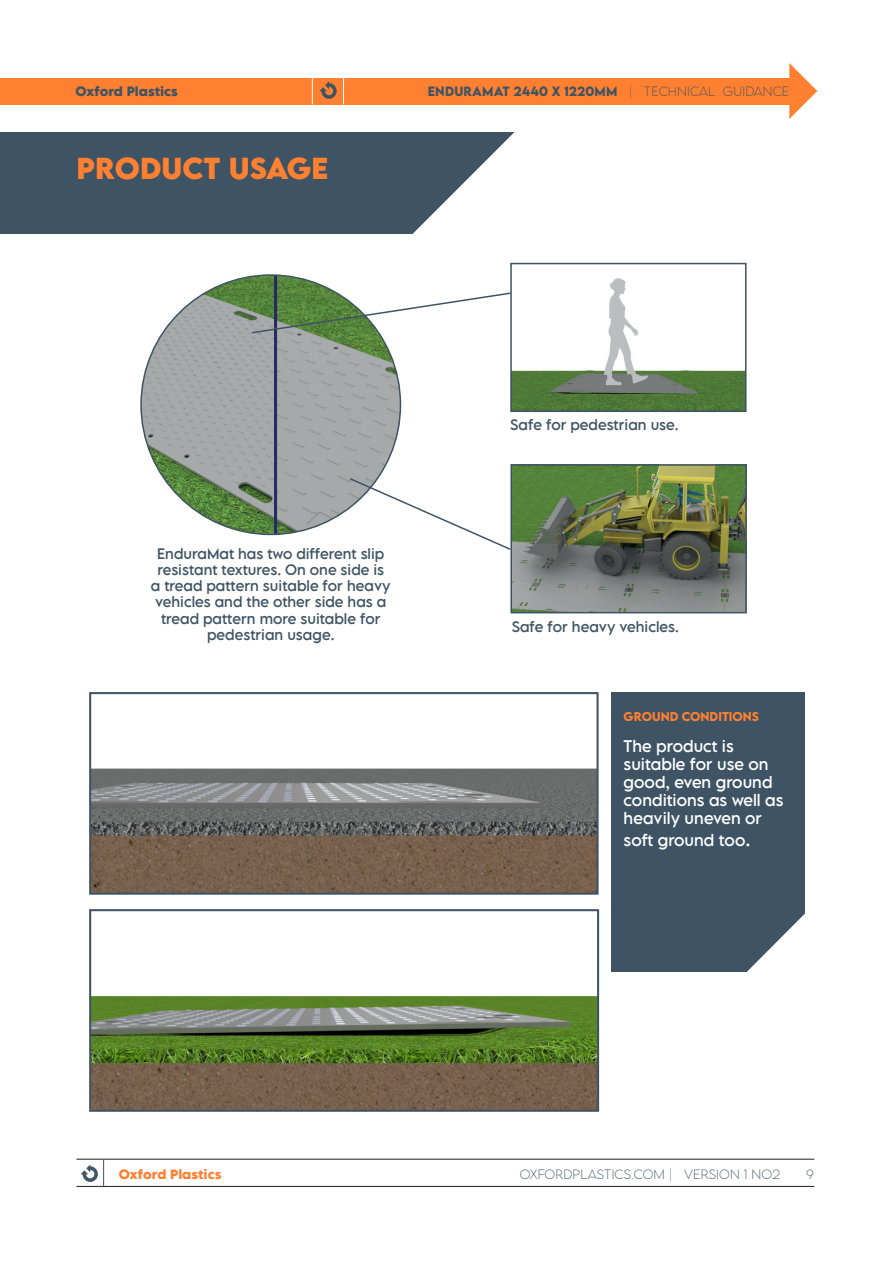
<style>
.page{position:relative;width:893px;height:1263px;background:#fff}
.page>*{position:absolute;margin:0;border:0;box-sizing:border-box;transform-origin:0 0}
.t1{font:700 27px "LEMONMILK Pro";color:#ff8030}
.t2{font:15px/18px "LEMONMILK Pro";color:#fff}
.t3{font:13.5px/16.2px "LEMONMILK Pro";color:#3e5364;text-align:center}
.t4{font:600 12px "LEMONMILK Pro";letter-spacing:.015em;color:#3e5364}
.t5{font:200 12px "LEMONMILK Pro";letter-spacing:.015em;color:#3e5364}
.t6{font:700 12px "LEMONMILK Pro";color:#3e5364}
.t7{font:700 12px "LEMONMILK Pro";color:#ff8030}
.t8{font:600 11.4px "LEMONMILK Pro";color:#ff8030}
.s1{font-weight:200}
.s2{font-size:18px}
</style>
<div class="page">
<div style="left:0;top:132px;width:653px;height:102px;background:#3e5364"></div>
<svg style="left:380px;top:132px;width:347px;height:482px"></svg>
<div style="left:0;top:78px;width:789px;height:27px;background:#ff8030"></div>
<svg style="left:789px;top:63px;width:28px;height:56px"></svg>
<svg style="left:312px;top:78px;width:1px;height:27px"></svg>
<svg style="left:343px;top:78px;width:1px;height:27px"></svg>
<svg style="left:319px;top:81px;width:18px;height:18px"></svg>
<hr style="left:76px;top:1159px;width:738px;height:1px;background:#231f20">
<hr style="left:76px;top:1186px;width:738px;height:1px;background:#231f20">
<svg style="left:80px;top:1159px;width:24px;height:27px"></svg>
<div style="left:611px;top:692px;width:194px;height:280px;background:#3e5364"></div>
<svg style="left:747px;top:913px;width:58px;height:59px"></svg>
<img style="left:513px;top:467px;width:231px;height:143px">
<div style="left:510px;top:464px;width:237px;height:149px;border:2px solid #3e5364"></div>
<img style="left:513px;top:266px;width:230px;height:143px">
<div style="left:510px;top:263px;width:236px;height:149px;border:2px solid #3e5364"></div>
<img style="left:92px;top:768px;width:504px;height:124px">
<div style="left:89px;top:692px;width:510px;height:203px;border:2px solid #3e5364"></div>
<img style="left:92px;top:996px;width:504px;height:113px">
<div style="left:89px;top:909px;width:510px;height:203px;border:2px solid #3e5364"></div>
<img style="left:141px;top:275px;width:259px;height:259px;border-radius:130px">
<svg style="left:348px;top:477px;width:164px;height:74px"></svg>
<svg style="left:250px;top:291px;width:262px;height:43px"></svg>
<p class="t6" style="left:75px;top:84px;width:104px">Oxford Plastics</p>
<p class="t1" style="left:77px;top:150px;width:253px">PRODUCT USAGE</p>
<p class="t4" style="left:428px;top:84px;width:363px">ENDURAMAT 2440 X 1220MM <span class="s1">| TECHNICAL GUIDANCE</span></p>
<p class="t3" style="left:151px;top:545px;width:241px">EnduraMat has two different slip resistant textures. On one side is<br>a tread pattern suitable for heavy vehicles and the other side has a tread pattern more suitable for pedestrian usage.</p>
<p class="t3" style="left:510px;top:416px;width:170px">Safe for pedestrian use.</p>
<p class="t3" style="left:512px;top:618px;width:169px">Safe for heavy vehicles.</p>
<p class="t8" style="left:624px;top:708px;width:137px">GROUND CONDITIONS</p>
<p class="t2" style="left:624px;top:737px;width:161px">The product is suitable for use on good, even ground conditions as well as heavily uneven or</p>
<p class="t2" style="left:624px;top:831px;width:128px">soft ground too<span class="s2">.</span></p>
<p class="t7" style="left:119px;top:1166px;width:104px">Oxford Plastics</p>
<p class="t5" style="left:520px;top:1166px;width:262px">OXFORDPLASTICS.COM | VERSION 1 NO2</p>
<p class="t5" style="left:806px;top:1166px;width:9px">9</p>
</div>
